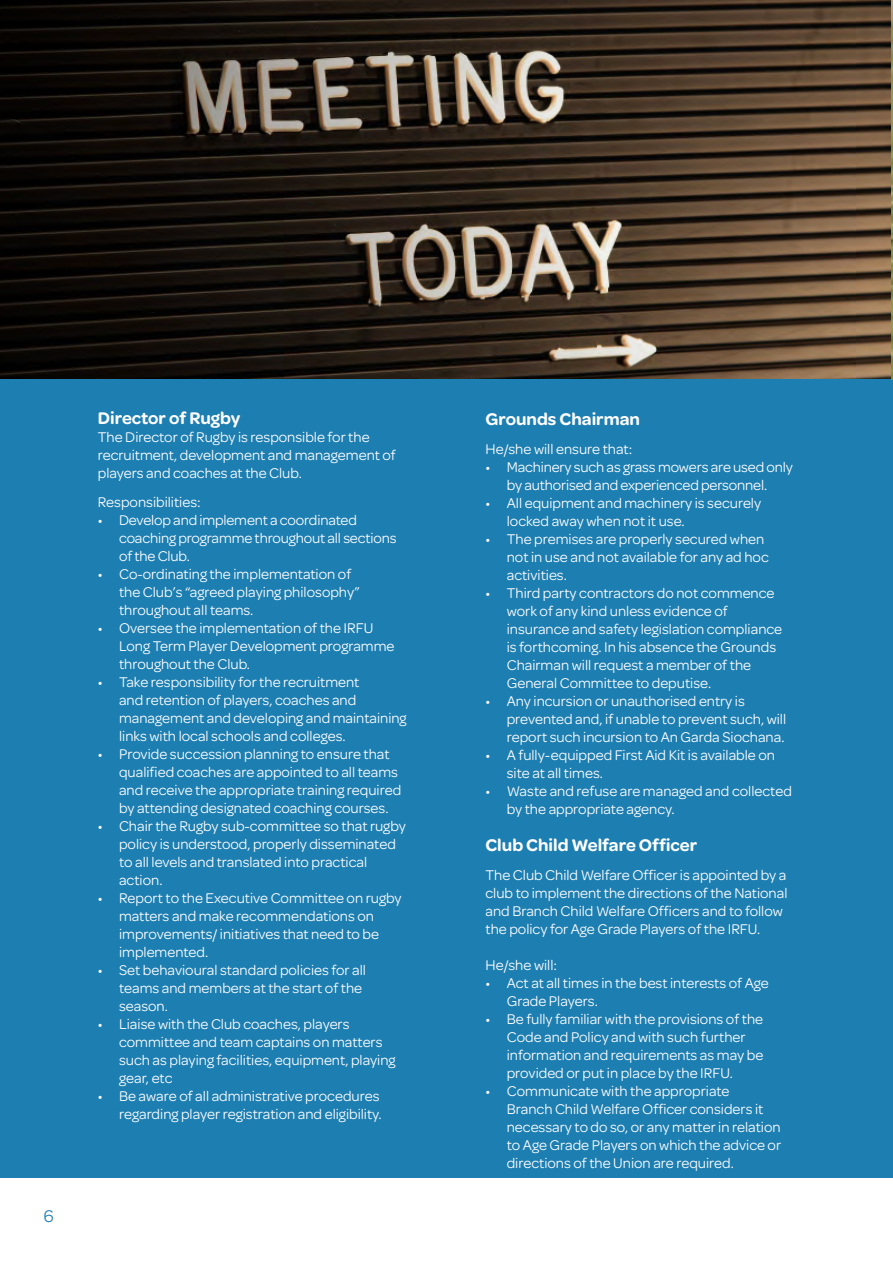
<style>
.page{position:relative;width:893px;height:1263px;background:#fff}
.page>*{position:absolute;margin:0;border:0;box-sizing:border-box;transform-origin:0 0}
.sub_heading{font:600 18px "Omnes";color:#fff}
.body_copy{font:600 18px "Omnes";color:#fff}
.heading_style{font:18px "Omnes";color:#1d7eb2}
.body_copy-2{font:15px/18px "Omnes";color:#fff}
.sub_heading-2{font:15px "Omnes";color:#fff}
</style>
<div class="page">
<img style="left:0;top:0;width:892px;height:380px">
<div style="left:0;top:380px;width:893px;height:798px;background:#1d7eb2"></div>
<img style="left:892px;top:0;width:1px;height:380px">
<p class="heading_style" style="left:44px;top:1206px;width:12px">6</p>
<p class="sub_heading" style="left:98px;top:408px;width:144px">Director of Rugby</p>
<p class="body_copy-2" style="left:98px;top:428px;width:300px">The Director of Rugby is responsible for the recruitment, development and management of players and coaches at the Club.</p>
<p class="body_copy-2" style="left:98px;top:493px;width:104px">Responsibilities:</p>
<p class="body_copy-2" style="left:119px;top:511px;width:279px;text-indent:-21px">• Develop and implement a coordinated coaching programme throughout all sections of the Club.</p>
<p class="body_copy-2" style="left:119px;top:565px;width:242px;text-indent:-21px">• Co-ordinating the implementation of the Club’s “agreed playing philosophy” throughout all teams.</p>
<p class="body_copy-2" style="left:119px;top:619px;width:277px;text-indent:-21px">• Oversee the implementation of the IRFU<br>Long Term Player Development programme throughout the Club.</p>
<p class="body_copy-2" style="left:119px;top:673px;width:289px;text-indent:-21px">• Take responsibility for the recruitment<br>and retention of players, coaches and management and developing and maintaining links with local schools and colleges.</p>
<p class="body_copy-2" style="left:119px;top:745px;width:284px;text-indent:-21px">• Provide succession planning to ensure that qualified coaches are appointed to all teams and receive the appropriate training required by attending designated coaching courses.</p>
<p class="body_copy-2" style="left:119px;top:817px;width:288px;text-indent:-21px">• Chair the Rugby sub-committee so that rugby policy is understood, properly disseminated to all levels and translated into practical action.</p>
<p class="body_copy-2" style="left:119px;top:889px;width:284px;text-indent:-21px">• Report to the Executive Committee on rugby matters and make recommendations on improvements/ initiatives that need to be implemented.</p>
<p class="body_copy-2" style="left:119px;top:961px;width:248px;text-indent:-21px">• Set behavioural standard policies for all teams and members at the start of the season.</p>
<p class="body_copy-2" style="left:119px;top:1015px;width:278px;text-indent:-21px">• Liaise with the Club coaches, players committee and team captains on matters such as playing facilities, equipment, playing gear, etc</p>
<p class="body_copy-2" style="left:98px;top:1087px;width:285px;text-align:right">• Be aware of all administrative procedures regarding player registration and eligibility.</p>
<p class="sub_heading" style="left:485px;top:409px;width:156px">Grounds Chairman</p>
<p class="sub_heading-2" style="left:485px;top:440px;width:148px">He/she will ensure that:</p>
<p class="body_copy-2" style="left:485px;top:458px;width:309px;text-align:center">• Machinery such as grass mowers are used only by authorised and experienced personnel.</p>
<p class="body_copy-2" style="left:507px;top:494px;width:256px;text-indent:-21px">• All equipment and machinery is securely locked away when not it use.</p>
<p class="body_copy-2" style="left:507px;top:530px;width:263px;text-indent:-21px">• The premises are properly secured when not in use and not available for any ad hoc activities.</p>
<p class="body_copy-2" style="left:507px;top:584px;width:277px;text-indent:-21px">• Third party contractors do not commence work of any kind unless evidence of insurance and safety legislation compliance is forthcoming. In his absence the Grounds Chairman will request a member of the General Committee to deputise.</p>
<p class="body_copy-2" style="left:507px;top:692px;width:281px;text-indent:-21px">• Any incursion or unauthorised entry is prevented and, if unable to prevent such, will report such incursion to An Garda Siochana.</p>
<p class="body_copy-2" style="left:507px;top:746px;width:270px;text-indent:-21px">• A fully-equipped First Aid Kit is available on site at all times.</p>
<p class="body_copy-2" style="left:507px;top:782px;width:287px;text-indent:-21px">• Waste and refuse are managed and collected by the appropriate agency.</p>
<p class="body_copy" style="left:485px;top:835px;width:213px">Club Child Welfare Officer</p>
<p class="body_copy-2" style="left:485px;top:865px;width:303px">The Club Child Welfare Officer is appointed by a club to implement the directions of the National and Branch Child Welfare Officers and to follow the policy for Age Grade Players of the IRFU.</p>
<p class="body_copy-2" style="left:485px;top:955px;width:73px">He/she will:</p>
<p class="body_copy-2" style="left:507px;top:973px;width:264px;text-indent:-21px">• Act at all times in the best interests of Age<br>Grade Players.</p>
<p class="body_copy-2" style="left:507px;top:1009px;width:258px;text-indent:-21px">• Be fully familiar with the provisions of the Code and Policy and with such further information and requirements as may be provided or put in place by the IRFU.</p>
<p class="body_copy-2" style="left:507px;top:1081px;width:276px;text-indent:-21px">• Communicate with the appropriate<br>Branch Child Welfare Officer considers it necessary to do so, or any matter in relation to Age Grade Players on which the advice or directions of the Union are required.</p>
</div>
